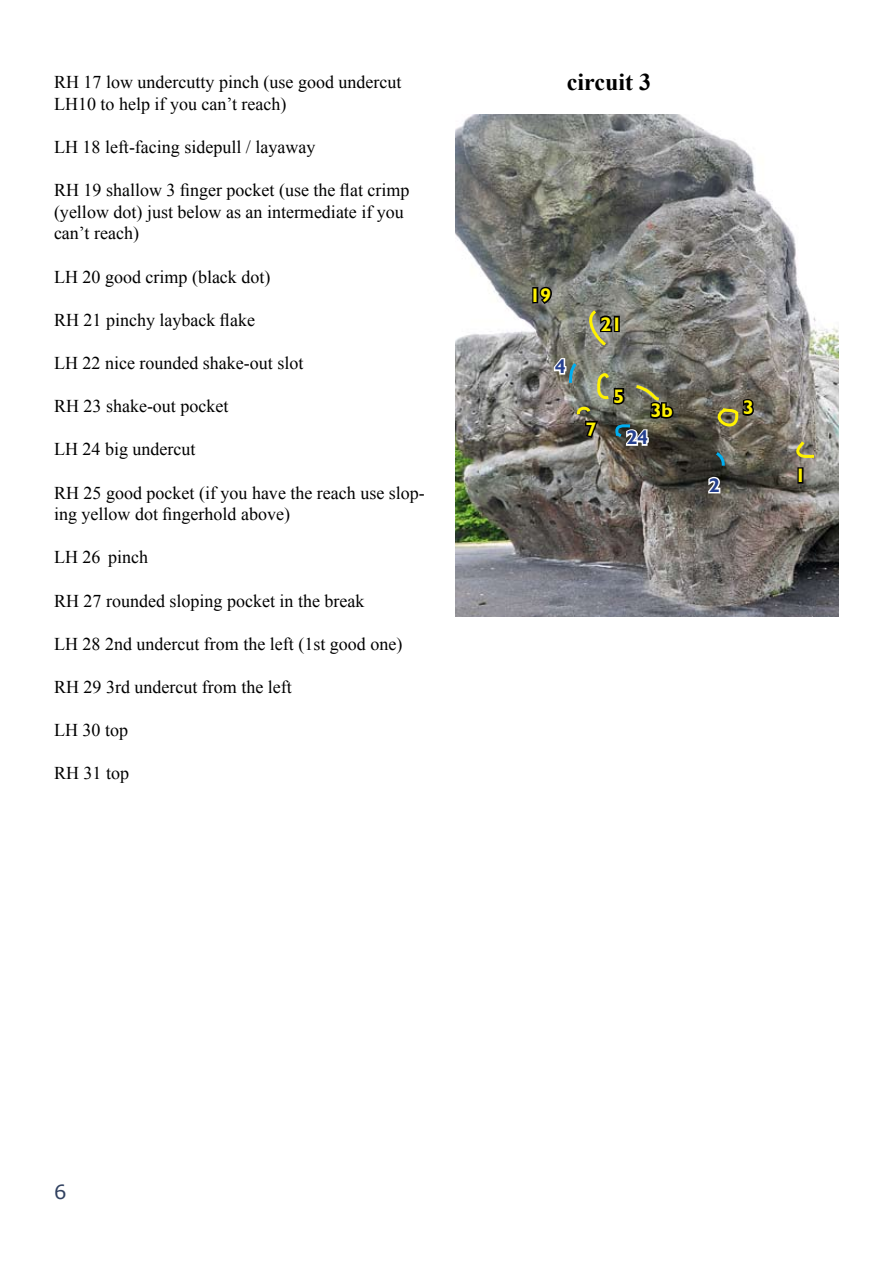
<style>
.page{position:relative;width:893px;height:1263px;background:#fff}
.page>*{position:absolute;margin:0;border:0;box-sizing:border-box;transform-origin:0 0}
.t1{font:700 24px "Times New Roman";color:#000}
.t2{font:700 19.5px "Humanist 521 BT";color:#fff200}
.t3{font:700 19.5px "Humanist 521 BT";color:#25408f}
.t4{font:19.5px "Verdana";color:#314160}
.t5{font:18px/21.6px "Times New Roman";color:#000}
</style>
<div class="page">
<img style="left:455px;top:115px;width:384px;height:502px">
<div style="left:797px;top:467px;width:6px;height:17px;border:3px solid #000"></div>
<svg style="left:794px;top:438px;width:23px;height:23px"></svg>
<svg style="left:707px;top:397px;width:49px;height:40px;background:#6c6649"></svg>
<svg style="left:707px;top:449px;width:19px;height:46px"></svg>
<svg style="left:584px;top:307px;width:30px;height:42px"></svg>
<div style="left:614px;top:316px;width:6px;height:16px;border:3px solid #000"></div>
<div style="left:532px;top:287px;width:6px;height:16px;border:3px solid #000"></div>
<svg style="left:537px;top:284px;width:17px;height:22px"></svg>
<svg style="left:552px;top:355px;width:124px;height:92px;background:#6f7064"></svg>
<p class="t5" style="left:54px;top:71px;width:349px">RH 17 low undercutty pinch (use good undercut<br>LH10 to help if you can’t reach)</p>
<p class="t5" style="left:54px;top:136px;width:263px">LH 18 left-facing sidepull / layaway</p>
<p class="t5" style="left:54px;top:179px;width:357px">RH 19 shallow 3 finger pocket (use the flat crimp (yellow dot) just below as an intermediate if you can’t reach)</p>
<p class="t5" style="left:54px;top:265px;width:218px">LH 20 good crimp (black dot)</p>
<p class="t5" style="left:54px;top:309px;width:202px">RH 21 pinchy layback flake</p>
<p class="t5" style="left:54px;top:352px;width:251px">LH 22 nice rounded shake-out slot</p>
<p class="t5" style="left:54px;top:395px;width:176px">RH 23 shake-out pocket</p>
<p class="t5" style="left:54px;top:438px;width:143px">LH 24 big undercut</p>
<p class="t5" style="left:54px;top:481px;width:372px">RH 25 good pocket (if you have the reach use slop&shy;ing yellow dot fingerhold above)</p>
<p class="t5" style="left:54px;top:546px;width:95px">LH 26 pinch</p>
<p class="t5" style="left:54px;top:589px;width:312px">RH 27 rounded sloping pocket in the break</p>
<p class="t5" style="left:54px;top:633px;width:350px">LH 28 2nd undercut from the left (1st good one)</p>
<p class="t5" style="left:54px;top:676px;width:239px">RH 29 3rd undercut from the left</p>
<p class="t5" style="left:54px;top:719px;width:75px">LH 30 top</p>
<p class="t5" style="left:54px;top:762px;width:77px">RH 31 top</p>
<h1 class="t1" style="left:567px;top:65px;width:86px">circuit 3</h1>
<p class="t2" style="left:530px;top:283px;width:23px">19</p>
<p class="t3" style="left:555px;top:354px;width:12px">4</p>
<p class="t2" style="left:601px;top:312px;width:23px">21</p>
<p class="t2" style="left:614px;top:384px;width:12px">5</p>
<p class="t2" style="left:651px;top:398px;width:23px">3b</p>
<p class="t2" style="left:743px;top:395px;width:12px">3</p>
<p class="t2" style="left:586px;top:417px;width:12px">7</p>
<p class="t3" style="left:627px;top:425px;width:23px">24</p>
<p class="t3" style="left:709px;top:473px;width:12px">2</p>
<p class="t2" style="left:795px;top:463px;width:12px">1</p>
<p class="t4" style="left:54px;top:1178px;width:14px">6</p>
</div>
